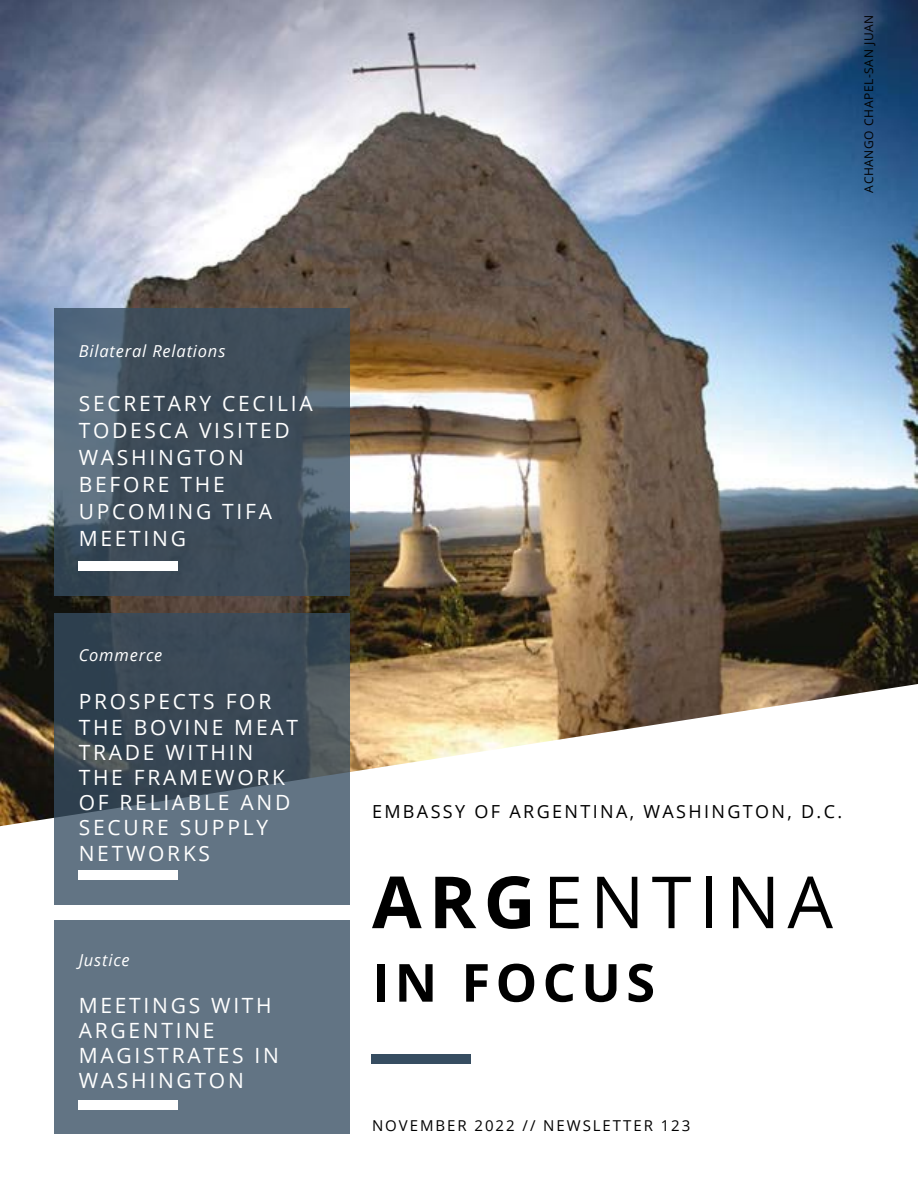
<style>
.page{position:relative;width:918px;height:1188px;background:#fff}
.page>*{position:absolute;margin:0;border:0;box-sizing:border-box;transform-origin:0 0}
.t1{font:72px "Open Sans";letter-spacing:.1em;color:#000}
.t2{font:700 52.5px "Open Sans";letter-spacing:.1em;color:#000}
.t3{font:21px/25.2px "Open Sans";letter-spacing:.13em;color:#fff}
.t4{font:18px "Open Sans";letter-spacing:.13em;color:#000}
.t5{font:italic 16.5px "Open Sans";letter-spacing:.05em;color:#fff}
.t6{font:15px "Open Sans";letter-spacing:.13em;color:#000}
.t7{font:12px "Open Sans";letter-spacing:.05em;color:#000}
.s1{font-weight:700}
</style>
<div class="page">
<img style="left:0;top:0;width:918px;height:826px">
<div style="left:372px;top:1055px;width:99px;height:9px;background:#364d61"></div>
<div style="left:55px;top:921px;width:295px;height:213px;background:#627484"></div>
<svg style="left:55px;top:613px;width:295px;height:292px;background:#495866"></svg>
<svg style="left:55px;top:308px;width:295px;height:287px;background:#435260"></svg>
<div style="left:79px;top:1100px;width:99px;height:9px;background:#fff"></div>
<div style="left:79px;top:870px;width:99px;height:9px;background:#fff"></div>
<div style="left:79px;top:561px;width:99px;height:10px;background:#fff"></div>
<p class="t7" style="left:861px;top:193px;width:180px;rotate:-90deg">ACHANGO CHAPEL-SAN JUAN</p>
<p class="t5" style="left:79px;top:340px;width:148px">Bilateral Relations</p>
<p class="t3" style="left:79px;top:389px;width:235px;line-height:27px">SECRETARY CECILIA<br>TODESCA VISITED<br>WASHINGTON<br>BEFORE THE<br>UPCOMING TIFA<br>MEETING</p>
<p class="t5" style="left:79px;top:644px;width:85px">Commerce</p>
<p class="t3" style="left:79px;top:689px;width:221px">PROSPECTS FOR<br>THE BOVINE MEAT<br>TRADE WITHIN<br>THE FRAMEWORK<br>OF RELIABLE AND<br>SECURE SUPPLY<br>NETWORKS</p>
<p class="t5" style="left:79px;top:948px;width:53px">Justice</p>
<p class="t3" style="left:79px;top:992px;width:202px">MEETINGS WITH<br>ARGENTINE<br>MAGISTRATES IN<br>WASHINGTON</p>
<p class="t4" style="left:372px;top:800px;width:472px">EMBASSY OF ARGENTINA, WASHINGTON, D.C.</p>
<h1 class="t1" style="left:372px;top:853px;width:463px"><span class="s1">ARG</span>ENTINA</h1>
<h2 class="t2" style="left:372px;top:946px;width:285px">IN FOCUS</h2>
<p class="t6" style="left:372px;top:1115px;width:320px">NOVEMBER 2022 // NEWSLETTER 123</p>
</div>
